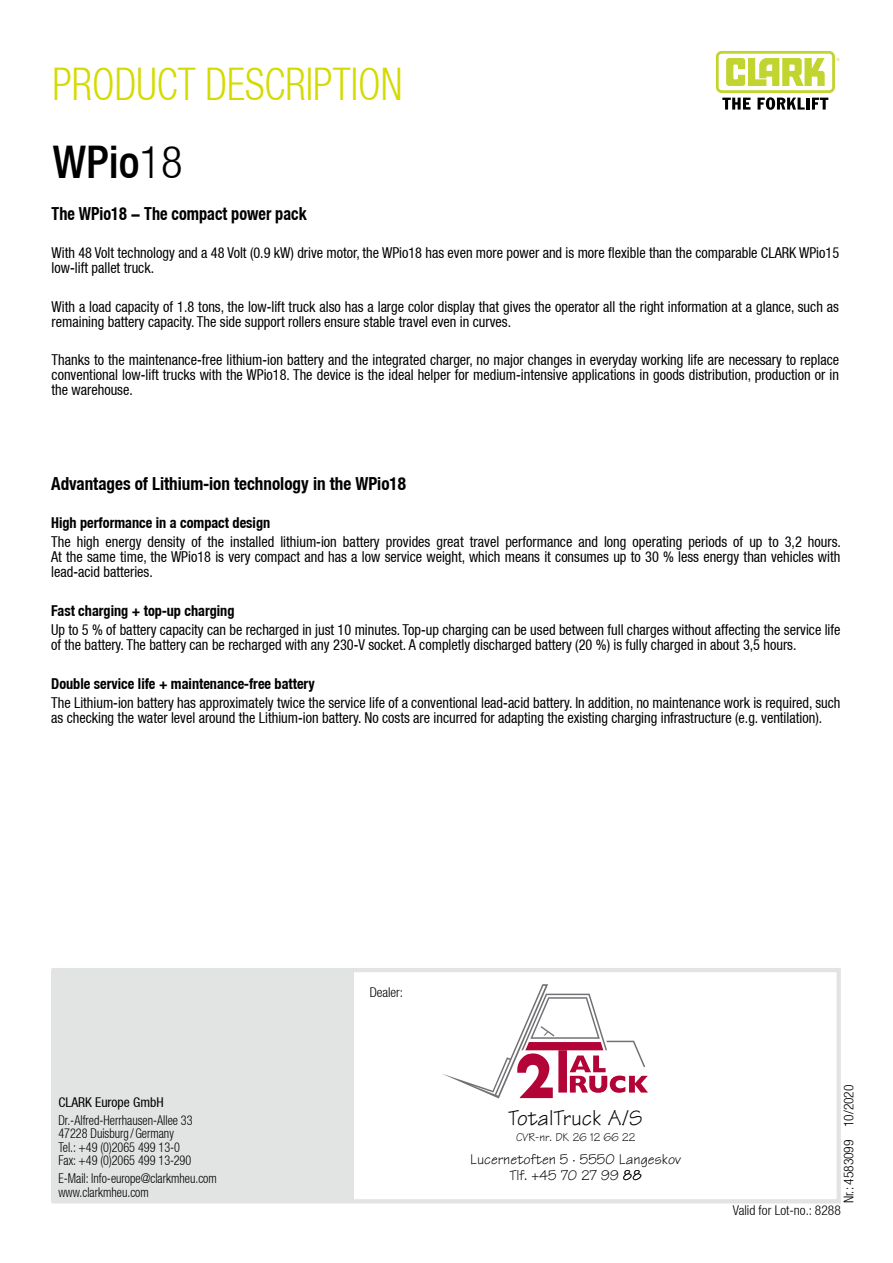
<style>
.page{position:relative;width:893px;height:1263px;background:#fff}
.page>*{position:absolute;margin:0;border:0;box-sizing:border-box;transform-origin:0 0}
.t1{font:300 condensed 45px "Helvetica Neue LT";color:#d4db00;scale:.9 1}
.t2{font:500 condensed 45px "Helvetica Neue LT";color:#000}
.t3{font:22.5px "Technical";color:#000}
.t4{font:700 condensed 18px "Helvetica Neue LT";color:#000;scale:.95 1}
.t5{font:700 condensed 18px "Helvetica Neue LT";color:#000;scale:.9 1}
.t6{font:condensed 15px/15px "Helvetica Neue LT";color:#000;scale:.95 1}
.t7{font:15px/16.5px "Technical";color:#000;text-align:center}
.t8{font:300 condensed 13.5px/13.5px "Helvetica Neue LT";color:#000;scale:.9 1}
.t9{font:300 condensed 13.5px "Helvetica Neue LT";color:#000}
.t10{font:condensed 13.5px "Helvetica Neue LT";color:#000}
.t11{font:12px "Technical";color:#000}
.s1{font-weight:300}
.s2{font-family:"Helvetica";font-stretch:normal}
.s3{font-weight:700}
.s4{font-family:"Helvetica";font-weight:700;font-stretch:normal}
</style>
<div class="page">
<div style="left:52px;top:970px;width:302px;height:231px;background:#e2e3e3"></div>
<div style="left:52px;top:968px;width:789px;height:235px;border:4px solid #e2e3e3"></div>
<svg style="left:716px;top:51px;width:123px;height:59px"></svg>
<svg style="left:443px;top:984px;width:205px;height:114px"></svg>
<h1 class="t1" style="left:52px;top:58px;width:390px">PRODUCT DESCRIPTION</h1>
<h1 class="t2" style="left:53px;top:135px;width:131px">WPio<span class="s1">18</span></h1>
<p class="t5" style="left:52px;top:203px;width:285px">The WPio18 - The compact power pack</p>
<p class="t6" style="left:52px;top:246px;width:830px">With 48 Volt technology and a 48 Volt (0.9 kW) drive motor, the WPio18 has even more power and is more flexible than the comparable CLARK WPio15 low<span class="s2">-</span>lift pallet truck.</p>
<p class="t6" style="left:52px;top:299px;width:830px">With a load capacity of 1.8 tons, the low<span class="s2">-</span>lift truck also has a large color display that gives the operator all the right information at a glance, such as remaining battery capacity. The side support rollers ensure stable travel even in curves.</p>
<p class="t6" style="left:52px;top:353px;width:830px;text-align:justify">Thanks to the maintenance<span class="s2">-</span>free lithium<span class="s2">-</span>ion battery and the integrated charger, no major changes in everyday working life are necessary to replace conventional low<span class="s2">-</span>lift trucks with the WPio18. The device is the ideal helper for medium<span class="s2">-</span>intensive applications in goods distribution, production or in the warehouse.</p>
<p class="t4" style="left:51px;top:472px;width:375px">Advantages of Lithium<span class="s2">-</span>ion technology in the WPio18</p>
<p class="t6" style="left:51px;top:513px;width:833px;line-height:19.2px"><span class="s3">High performance in a compact design<br></span>The high energy density of the installed lithium<span class="s2">-</span>ion battery provides great travel performance and long operating periods of up to 3,2 hours.</p>
<p class="t6" style="left:51px;top:549px;width:832px">At the same time, the WPio18 is very compact and has a low service weight, which means it consumes up to 30 % less energy than vehicles with lead<span class="s2">-</span>acid batteries.</p>
<p class="t6" style="left:51px;top:601px;width:832px;line-height:19.2px"><span class="s3">Fast charging + top</span><span class="s4">-</span><span class="s3">up charging<br></span>Up to 5 % of battery capacity can be recharged in just 10 minutes. Top<span class="s2">-</span>up charging can be used between full charges without affecting the service life</p>
<p class="t6" style="left:51px;top:637px;width:786px">of the battery. The battery can be recharged with any 230<span class="s2">-</span>V socket. A completly discharged battery (20 %) is fully charged in about 3,5 hours.</p>
<p class="t6" style="left:51px;top:674px;width:832px;line-height:19.2px"><span class="s3">Double service life + maintenance</span><span class="s4">-</span><span class="s3">free battery<br></span>The Lithium<span class="s2">-</span>ion battery has approximately twice the service life of a conventional lead<span class="s2">-</span>acid battery. In addition, no maintenance work is required, such</p>
<p class="t6" style="left:51px;top:710px;width:813px">as checking the water level around the Lithium<span class="s2">-</span>ion battery. No costs are incurred for adapting the existing charging infrastructure (e.g. ventilation).</p>
<p class="t10" style="left:58px;top:1094px;width:107px">CLARK Europe GmbH</p>
<p class="t8" style="left:58px;top:1113px;width:151px">Dr.-Alfred-Herrhausen-Allee 33<br>47228 Duisburg / Germany<br>Tel.: +49 (0)2065 499 13-0<br>Fax : +49 (0)2065 499 13-290</p>
<p class="t8" style="left:58px;top:1171px;width:177px">E-Mail: Info-europe@clarkmheu.com www.clarkmheu.com</p>
<p class="t9" style="left:370px;top:985px;width:35px">Dealer:</p>
<h2 class="t3" style="left:508px;top:1104px;width:136px">TotalTruck A/S</h2>
<p class="t11" style="left:516px;top:1130px;width:121px">CVR-nr. DK 26 12 66 22</p>
<p class="t7" style="left:470px;top:1151px;width:212px">Lucernetoften 5 · 5550 Langeskov<br>Tlf. +45 70 27 99 88</p>
<p class="t9" style="left:841px;top:1203px;width:120px;rotate:-90deg">Nr.: 4583099 10/2020</p>
<p class="t9" style="left:733px;top:1203px;width:110px">Valid for Lot-no.: 8288</p>
</div>
